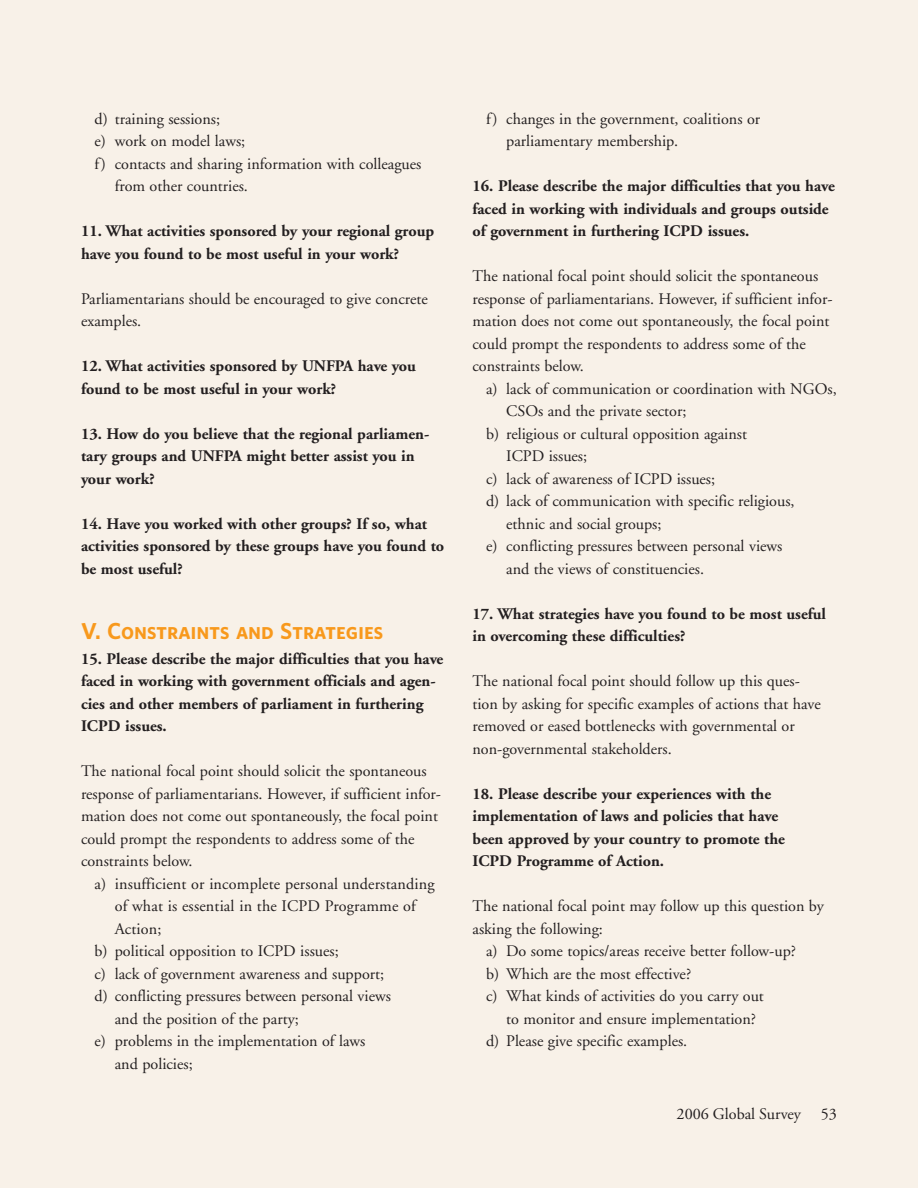
<style>
.page{position:relative;width:918px;height:1188px;background:#f8f1e8}
.page>*{position:absolute;margin:0;border:0;box-sizing:border-box;transform-origin:0 0}
.t1{font:21px "UNFPA Bold SC";color:#f8991c}
.t2{font:16.2px/22.5px "Adobe Garamond";color:#231f20}
.t3{font:700 16.2px/22.5px "Adobe Garamond";color:#231f20}
</style>
<div class="page">
<p class="t2" style="left:94px;top:109px;width:127px">d) training sessions;</p>
<p class="t2" style="left:94px;top:131px;width:152px">e) work on model laws;</p>
<p class="t2" style="left:94px;top:154px;width:328px">f) contacts and sharing information with colleagues</p>
<p class="t2" style="left:115px;top:176px;width:135px">from other countries.</p>
<p class="t3" style="left:81px;top:221px;width:355px">11. What activities sponsored by your regional group have you found to be most useful in your work?</p>
<p class="t2" style="left:81px;top:289px;width:348px">Parliamentarians should be encouraged to give concrete examples.</p>
<p class="t3" style="left:81px;top:356px;width:337px">12. What activities sponsored by UNFPA have you found to be most useful in your work?</p>
<p class="t3" style="left:81px;top:424px;width:350px">13. How do you believe that the regional parliamen&shy;tary groups and UNFPA might better assist you in your work?</p>
<p class="t3" style="left:81px;top:514px;width:365px">14. Have you worked with other groups? If so, what activities sponsored by these groups have you found to be most useful?</p>
<p class="t1" style="left:81px;top:620px;width:304px">V. Constraints and Strategies</p>
<p class="t3" style="left:81px;top:649px;width:364px">15. Please describe the major difficulties that you have faced in working with government officials and agen&shy;cies and other members of parliament in furthering ICPD issues.</p>
<p class="t2" style="left:81px;top:761px;width:362px">The national focal point should solicit the spontaneous response of parliamentarians. However, if sufficient infor&shy;mation does not come out spontaneously, the focal point could prompt the respondents to address some of the constraints below.</p>
<p class="t2" style="left:94px;top:874px;width:342px">a) insufficient or incomplete personal understanding</p>
<p class="t2" style="left:115px;top:896px;width:303px">of what is essential in the ICPD Programme of</p>
<p class="t2" style="left:115px;top:919px;width:48px">Action;</p>
<p class="t2" style="left:94px;top:941px;width:246px">b) political opposition to ICPD issues;</p>
<p class="t2" style="left:94px;top:964px;width:291px">c) lack of government awareness and support;</p>
<p class="t2" style="left:94px;top:986px;width:298px">d) conflicting pressures between personal views</p>
<p class="t2" style="left:115px;top:1009px;width:186px">and the position of the party;</p>
<p class="t2" style="left:94px;top:1031px;width:272px">e) problems in the implementation of laws</p>
<p class="t2" style="left:115px;top:1054px;width:79px">and policies;</p>
<p class="t2" style="left:506px;top:109px;width:256px;text-indent:-20px">f) changes in the government, coalitions or parliamentary membership.</p>
<p class="t3" style="left:473px;top:176px;width:364px">16. Please describe the major difficulties that you have faced in working with individuals and groups outside of government in furthering ICPD issues.</p>
<p class="t2" style="left:473px;top:266px;width:362px">The national focal point should solicit the spontaneous response of parliamentarians. However, if sufficient infor&shy;mation does not come out spontaneously, the focal point could prompt the respondents to address some of the constraints below.</p>
<p class="t2" style="left:486px;top:379px;width:352px">a) lack of communication or coordination with NGOs,</p>
<p class="t2" style="left:506px;top:401px;width:182px">CSOs and the private sector;</p>
<p class="t2" style="left:486px;top:424px;width:263px">b) religious or cultural opposition against</p>
<p class="t2" style="left:506px;top:446px;width:82px">ICPD issues;</p>
<p class="t2" style="left:486px;top:469px;width:231px">c) lack of awareness of ICPD issues;</p>
<p class="t2" style="left:486px;top:491px;width:310px">d) lack of communication with specific religious,</p>
<p class="t2" style="left:506px;top:514px;width:157px">ethnic and social groups;</p>
<p class="t2" style="left:486px;top:536px;width:298px">e) conflicting pressures between personal views</p>
<p class="t2" style="left:506px;top:559px;width:199px">and the views of constituencies.</p>
<p class="t3" style="left:473px;top:604px;width:355px">17. What strategies have you found to be most useful in overcoming these difficulties?</p>
<p class="t2" style="left:473px;top:671px;width:350px">The national focal point should follow up this ques&shy;tion by asking for specific examples of actions that have removed or eased bottlenecks with governmental or non-governmental stakeholders.</p>
<p class="t3" style="left:473px;top:784px;width:314px">18. Please describe your experiences with the implementation of laws and policies that have been approved by your country to promote the ICPD Programme of Action.</p>
<p class="t2" style="left:473px;top:896px;width:353px">The national focal point may follow up this question by</p>
<p class="t2" style="left:473px;top:919px;width:132px">asking the following:</p>
<p class="t2" style="left:486px;top:941px;width:312px">a) Do some topics/areas receive better follow-up?</p>
<p class="t2" style="left:486px;top:964px;width:207px">b) Which are the most effective?</p>
<p class="t2" style="left:486px;top:986px;width:279px">c) What kinds of activities do you carry out</p>
<p class="t2" style="left:506px;top:1009px;width:251px">to monitor and ensure implementation?</p>
<p class="t2" style="left:486px;top:1031px;width:203px">d) Please give specific examples.</p>
<p class="t2" style="left:677px;top:1104px;width:162px">2006 Global Survey 53</p>
</div>
